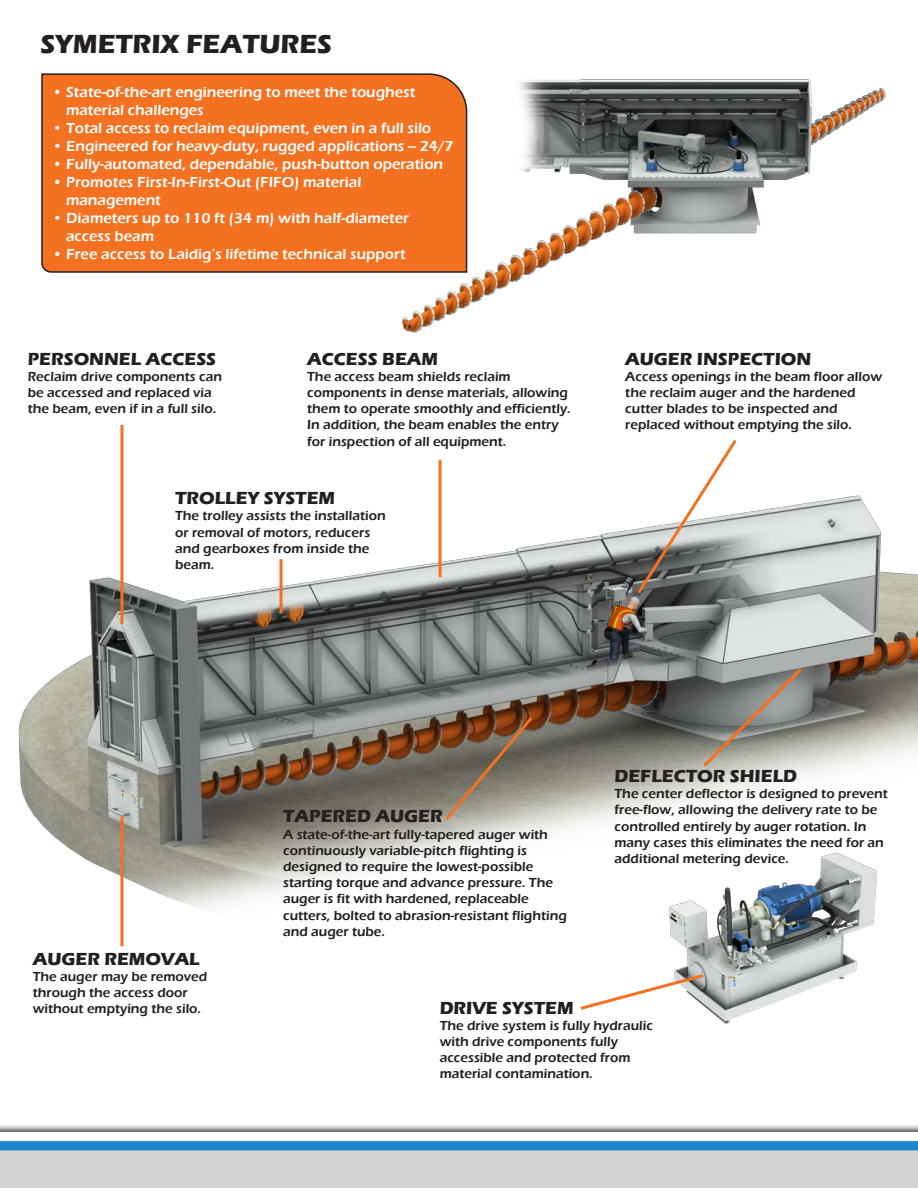
<style>
.page{position:relative;width:918px;height:1188px;background:#fff}
.page>*{position:absolute;margin:0;border:0;box-sizing:border-box;transform-origin:0 0}
.t1{font:700 27px "Eras ITC";color:#231f20}
.t2{font:700 18px "Eras ITC";color:#231f20}
.t3{font:600 15px/18px "Eras ITC";color:#fff}
.t4{font:600 13.5px/16.2px "Eras ITC";color:#231f20}
</style>
<div class="page">
<img style="left:18px;top:473px;width:900px;height:459px">
<div style="left:41px;top:73px;width:349px;height:200px;background:#f37121"></div>
<svg style="left:635px;top:440px;width:104px;height:157px"></svg>
<svg style="left:442px;top:714px;width:93px;height:109px;background:#867361"></svg>
<hr style="left:120px;top:816px;width:3px;height:130px;background:#f37121">
<svg style="left:700px;top:665px;width:105px;height:105px;background:#94928b"></svg>
<hr style="left:120px;top:425px;width:3px;height:199px;background:#f37121">
<img style="left:390px;top:73px;width:496px;height:260px">
<hr style="left:280px;top:559px;width:3px;height:54px;background:#f37121">
<hr style="left:439px;top:460px;width:3px;height:117px;background:#f37121">
<img style="left:0;top:932px;width:918px;height:256px">
<p class="t1" style="left:40px;top:29px;width:293px">SYMETRIX FEATURES</p>
<p class="t3" style="left:66px;top:83px;width:351px;text-indent:-14px">• State-of-the-art engineering to meet the toughest material challenges</p>
<p class="t3" style="left:52px;top:119px;width:380px">• Total access to reclaim equipment, even in a full silo</p>
<p class="t3" style="left:52px;top:137px;width:403px">• Engineered for heavy-duty, rugged applications -- 24/7</p>
<p class="t3" style="left:52px;top:155px;width:392px">• Fully-automated, dependable, push-button operation</p>
<p class="t3" style="left:66px;top:173px;width:297px;text-indent:-14px">• Promotes First-In-First-Out (FIFO) material management</p>
<p class="t3" style="left:66px;top:209px;width:345px;text-indent:-14px">• Diameters up to 110 ft (34 m) with half-diameter access beam</p>
<p class="t3" style="left:52px;top:245px;width:355px">• Free access to Laidig’s lifetime technical support</p>
<p class="t2" style="left:28px;top:348px;width:190px">PERSONNEL ACCESS</p>
<p class="t4" style="left:28px;top:368px;width:196px">Reclaim drive components can be accessed and replaced via the beam, even if in a full silo.</p>
<p class="t2" style="left:307px;top:348px;width:132px">ACCESS BEAM</p>
<p class="t4" style="left:307px;top:368px;width:265px">The access beam shields reclaim components in dense materials, allowing them to operate smoothly and efficiently.<br>In addition, the beam enables the entry for inspection of all equipment.</p>
<p class="t2" style="left:175px;top:488px;width:162px">TROLLEY SYSTEM</p>
<p class="t4" style="left:175px;top:508px;width:212px">The trolley assists the installation or removal of motors, reducers and gearboxes from inside the beam.</p>
<p class="t2" style="left:625px;top:348px;width:187px">AUGER INSPECTION</p>
<p class="t4" style="left:625px;top:368px;width:258px">Access openings in the beam floor allow the reclaim auger and the hardened cutter blades to be inspected and replaced without emptying the silo.</p>
<p class="t2" style="left:283px;top:806px;width:161px">TAPERED AUGER</p>
<p class="t4" style="left:283px;top:826px;width:285px">A state-of-the-art fully-tapered auger with continuously variable-pitch flighting is designed to require the lowest-possible starting torque and advance pressure. The auger is fit with hardened, replaceable cutters, bolted to abrasion-resistant flighting and auger tube.</p>
<p class="t2" style="left:615px;top:766px;width:184px">DEFLECTOR SHIELD</p>
<p class="t4" style="left:615px;top:786px;width:275px">The center deflector is designed to prevent free-flow, allowing the delivery rate to be controlled entirely by auger rotation. In many cases this eliminates the need for an additional metering device.</p>
<p class="t2" style="left:33px;top:948px;width:169px">AUGER REMOVAL</p>
<p class="t4" style="left:33px;top:968px;width:176px">The auger may be removed through the access door without emptying the silo.</p>
<p class="t2" style="left:440px;top:997px;width:135px">DRIVE SYSTEM</p>
<p class="t4" style="left:440px;top:1017px;width:215px">The drive system is fully hydraulic with drive components fully accessible and protected from material contamination.</p>
</div>
